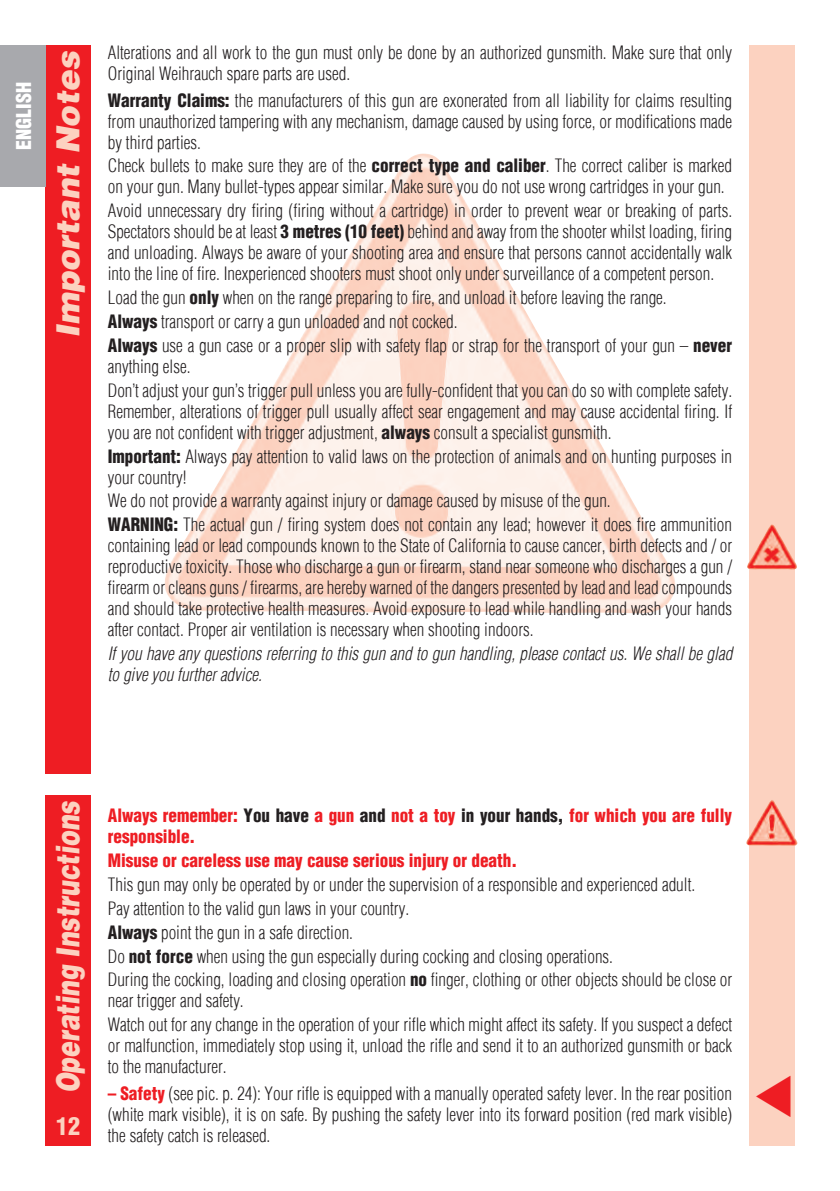
<style>
.page{position:relative;width:840px;height:1191px;background:#fff}
.page>*{position:absolute;margin:0;border:0;box-sizing:border-box;transform-origin:0 0}
.t1{font:italic 900 32px "Helvetica LT";letter-spacing:-.01em;color:#fcd2c0;scale:.74 1}
.t2{font:italic 900 32px "Helvetica LT";letter-spacing:-.01em;color:#fcd2c0}
.t3{font:900 condensed 24px "Helvetica LT";color:#fcd2c0}
.t4{font:900 condensed 20px "Helvetica LT";color:#fff}
.t5{font:300 condensed 18px/21px "Helvetica LT";color:#231f20;scale:.95 1}
.t6{font:900 condensed 18px/21px "Helvetica LT";color:#ee1d23;scale:.95 1}
.t7{font:italic 300 condensed 18px/21px "Helvetica LT";color:#231f20;scale:.95 1}
.s1{font-weight:900}
.s2{color:#231f20}
.s3{font-weight:900;color:#ee1d23}
</style>
<div class="page">
<img style="left:165px;top:153px;width:510px;height:461px">
<div style="left:45px;top:795px;width:46px;height:350px;background:#ee1d23"></div>
<div style="left:748px;top:45px;width:46px;height:1100px;background:#fcd2c0"></div>
<div style="left:45px;top:45px;width:46px;height:729px;background:#ee1d23"></div>
<div style="left:0;top:45px;width:45px;height:142px;background:#a8a9ad"></div>
<img style="left:747px;top:524px;width:50px;height:46px">
<img style="left:746px;top:799px;width:51px;height:47px">
<p class="t4" style="left:11px;top:150px;width:69px;rotate:-90deg">ENGLISH</p>
<h1 class="t2" style="left:47px;top:338px;width:289px;rotate:-90deg">Important Notes</h1>
<p class="t5" style="left:108px;top:42px;width:658px">Alterations and all work to the gun must only be done by an authorized gunsmith. Make sure that only<br>Original Weihrauch spare parts are used.</p>
<p class="t5" style="left:108px;top:89px;width:658px;text-align:justify"><span class="s1">Warranty Claims:</span> the manufacturers of this gun are exonerated from all liability for claims resulting from unauthorized tampering with any mechanism, damage caused by using force, or modifications made by third parties.</p>
<p class="t5" style="left:108px;top:155px;width:658px">Check bullets to make sure they are of the <span class="s1">correct type and caliber</span>. The correct caliber is marked on your gun. Many bullet-types appear similar. Make sure you do not use wrong cartridges in your gun.</p>
<p class="t5" style="left:108px;top:200px;width:658px;text-align:justify">Avoid unnecessary dry firing (firing without a cartridge) in order to prevent wear or breaking of parts.<br>Spectators should be at least <span class="s1">3 metres (10 feet)</span> behind and away from the shooter whilst loading, firing and unloading. Always be aware of your shooting area and ensure that persons cannot accidentally walk into the line of fire. Inexperienced shooters must shoot only under surveillance of a competent person.</p>
<p class="t5" style="left:108px;top:286px;width:658px;line-height:23.8px">Load the gun <span class="s1">only</span> when on the range preparing to fire, and unload it before leaving the range.<br><span class="s1">Always</span> transport or carry a gun unloaded and not cocked.<br><span class="s1">Always</span> use a gun case or a proper slip with safety flap or strap for the transport of your gun – <span class="s1">never</span></p>
<p class="t5" style="left:108px;top:354px;width:658px;line-height:23.8px">anything else.<br>Don’t adjust your gun’s trigger pull unless you are fully-confident that you can do so with complete safety.</p>
<p class="t5" style="left:108px;top:400px;width:658px">Remember, alterations of trigger pull usually affect sear engagement and may cause accidental firing. If you are not confident with trigger adjustment, <span class="s1">always</span> consult a specialist gunsmith.</p>
<p class="t5" style="left:108px;top:445px;width:658px"><span class="s1">Important:</span> Always pay attention to valid laws on the protection of animals and on hunting purposes in your country!</p>
<p class="t5" style="left:108px;top:489px;width:658px;line-height:23.8px">We do not provide a warranty against injury or damage caused by misuse of the gun.<br><span class="s1">WARNING:</span> The actual gun / firing system does not contain any lead; however it does fire ammunition</p>
<p class="t5" style="left:108px;top:535px;width:658px;text-align:justify">containing lead or lead compounds known to the State of California to cause cancer, birth defects and / or reproductive toxicity. Those who discharge a gun or firearm, stand near someone who discharges a gun / firearm or cleans guns / firearms, are hereby warned of the dangers presented by lead and lead compounds and should take protective health measures. Avoid exposure to lead while handling and wash your hands after contact. Proper air ventilation is necessary when shooting indoors.</p>
<p class="t7" style="left:108px;top:643px;width:658px">If you have any questions referring to this gun and to gun handling, please contact us. We shall be glad to give you further advice.</p>
<h1 class="t1" style="left:47px;top:1093px;width:397px;rotate:-90deg">Operating Instructions</h1>
<h2 class="t3" style="left:56px;top:1111px;width:25px">12</h2>
<p class="t6" style="left:108px;top:805px;width:658px">Always remember: <span class="s2">You have</span> a gun <span class="s2">and</span> not a toy <span class="s2">in your hands,</span> for which you are fully responsible.</p>
<p class="t6" style="left:108px;top:850px;width:432px">Misuse or careless use may cause serious injury or death.</p>
<p class="t5" style="left:108px;top:872px;width:658px;line-height:23.8px">This gun may only be operated by or under the supervision of a responsible and experienced adult.<br>Pay attention to the valid gun laws in your country.<br><span class="s1">Always</span> point the gun in a safe direction.<br>Do <span class="s1">not force</span> when using the gun especially during cocking and closing operations.<br>During the cocking, loading and closing operation <span class="s1">no</span> finger, clothing or other objects should be close or</p>
<p class="t5" style="left:108px;top:989px;width:658px;line-height:23.8px">near trigger and safety.<br>Watch out for any change in the operation of your rifle which might affect its safety. If you suspect a defect</p>
<p class="t5" style="left:108px;top:1035px;width:658px">or malfunction, immediately stop using it, unload the rifle and send it to an authorized gunsmith or back to the manufacturer.</p>
<p class="t5" style="left:108px;top:1082px;width:658px;text-align:justify"><span class="s3">– Safety</span> (see pic. p. 24): Your rifle is equipped with a manually operated safety lever. In the rear position (white mark visible), it is on safe. By pushing the safety lever into its forward position (red mark visible) the safety catch is released.</p>
</div>
